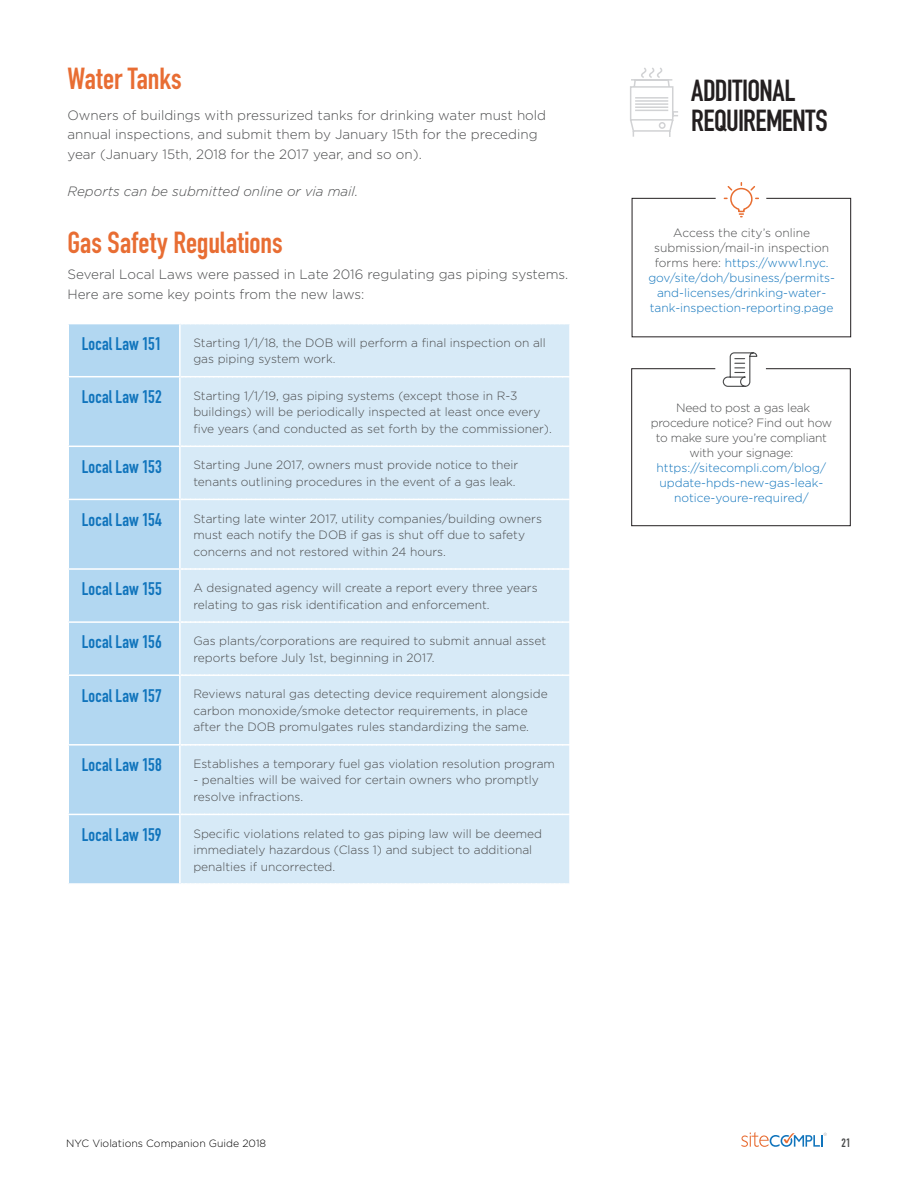
<style>
.page{position:relative;width:918px;height:1188px;background:#fff}
.page>*{position:absolute;margin:0;border:0;box-sizing:border-box;transform-origin:0 0}
.t1{font:700 30px "DIN Condensed";color:#e86d33}
.t2{font:700 30px/30px "DIN Condensed";letter-spacing:-.015em;color:#231f20}
.t3{font:700 18px "DIN Condensed";letter-spacing:.005em;color:#1074bc}
.t4{font:300 13.5px/19.5px "Gotham";color:#4b4c4d}
.t5{font:italic 300 13.5px "Gotham";color:#4b4c4d}
.t6{font:300 12px/16.5px "Gotham";color:#4b4c4d}
.t7{font:300 12px/15px "Gotham";color:#1074bc;text-align:center}
.t8{font:300 12px/15px "Gotham";letter-spacing:-.02em;color:#4b4c4d;text-align:center}
.t9{font:700 12px "DIN Condensed";color:#4b4c4d}
.t10{font:300 10.5px "Gotham";color:#000}
.s1{color:#4b4c4d}
</style>
<div class="page">
<svg style="left:741px;top:1132px;width:86px;height:15px"></svg>
<div style="left:69px;top:324px;width:110px;height:559px;background:#b2d7f1"></div>
<div style="left:181px;top:324px;width:388px;height:559px;background:#d7eaf7"></div>
<hr style="left:68px;top:376px;width:113px;height:1px;background:#fff">
<hr style="left:68px;top:446px;width:113px;height:1px;background:#fff">
<hr style="left:68px;top:499px;width:113px;height:1px;background:#fff">
<hr style="left:68px;top:568px;width:113px;height:2px;background:#fff">
<hr style="left:68px;top:621px;width:113px;height:2px;background:#fff">
<hr style="left:68px;top:674px;width:113px;height:2px;background:#fff">
<hr style="left:68px;top:744px;width:113px;height:2px;background:#fff">
<hr style="left:68px;top:814px;width:113px;height:1px;background:#fff">
<svg style="left:181px;top:376px;width:388px;height:1px"></svg>
<svg style="left:181px;top:446px;width:388px;height:1px"></svg>
<svg style="left:181px;top:499px;width:388px;height:1px"></svg>
<svg style="left:181px;top:568px;width:388px;height:2px"></svg>
<svg style="left:181px;top:621px;width:388px;height:2px"></svg>
<svg style="left:181px;top:674px;width:388px;height:2px"></svg>
<svg style="left:181px;top:744px;width:388px;height:2px"></svg>
<svg style="left:181px;top:814px;width:388px;height:1px"></svg>
<svg style="left:183px;top:883px;width:386px;height:1px"></svg>
<svg style="left:631px;top:352px;width:220px;height:174px"></svg>
<svg style="left:630px;top:67px;width:48px;height:70px"></svg>
<svg style="left:632px;top:182px;width:219px;height:155px"></svg>
<h1 class="t1" style="left:68px;top:58px;width:116px">Water Tanks</h1>
<p class="t4" style="left:68px;top:105px;width:480px">Owners of buildings with pressurized tanks for drinking water must hold annual inspections, and submit them by January 15th for the preceding year (January 15th, 2018 for the 2017 year, and so on).</p>
<p class="t5" style="left:68px;top:183px;width:292px">Reports can be submitted online or via mail.</p>
<h1 class="t1" style="left:68px;top:222px;width:217px">Gas Safety Regulations</h1>
<p class="t4" style="left:68px;top:264px;width:502px">Several Local Laws were passed in Late 2016 regulating gas piping systems.<br>Here are some key points from the new laws:</p>
<h2 class="t3" style="left:82px;top:332px;width:81px">Local Law 151</h2>
<p class="t6" style="left:193px;top:334px;width:354px">Starting 1/1/18, the DOB will perform a final inspection on all gas piping system work.</p>
<h2 class="t3" style="left:82px;top:385px;width:81px">Local Law 152</h2>
<p class="t6" style="left:193px;top:387px;width:360px">Starting 1/1/19, gas piping systems (except those in R-3 buildings) will be periodically inspected at least once every five years (and conducted as set forth by the commissioner).</p>
<h2 class="t3" style="left:82px;top:454px;width:81px">Local Law 153</h2>
<p class="t6" style="left:193px;top:457px;width:327px">Starting June 2017, owners must provide notice to their tenants outlining procedures in the event of a gas leak.</p>
<h2 class="t3" style="left:82px;top:507px;width:82px">Local Law 154</h2>
<p class="t6" style="left:193px;top:510px;width:350px">Starting late winter 2017, utility companies/building owners must each notify the DOB if gas is shut off due to safety concerns and not restored within 24 hours.</p>
<h2 class="t3" style="left:82px;top:577px;width:81px">Local Law 155</h2>
<p class="t6" style="left:193px;top:579px;width:346px">A designated agency will create a report every three years relating to gas risk identification and enforcement.</p>
<h2 class="t3" style="left:82px;top:630px;width:81px">Local Law 156</h2>
<p class="t6" style="left:193px;top:632px;width:355px">Gas plants/corporations are required to submit annual asset reports before July 1st, beginning in 2017.</p>
<h2 class="t3" style="left:82px;top:683px;width:81px">Local Law 157</h2>
<p class="t6" style="left:193px;top:685px;width:356px">Reviews natural gas detecting device requirement alongside carbon monoxide/smoke detector requirements, in place after the DOB promulgates rules standardizing the same.</p>
<h2 class="t3" style="left:82px;top:753px;width:81px">Local Law 158</h2>
<p class="t6" style="left:193px;top:755px;width:363px">Establishes a temporary fuel gas violation resolution program</p>
<p class="t6" style="left:193px;top:772px;width:347px">- penalties will be waived for certain owners who promptly resolve infractions.</p>
<h2 class="t3" style="left:82px;top:822px;width:81px">Local Law 159</h2>
<p class="t6" style="left:193px;top:825px;width:350px">Specific violations related to gas piping law will be deemed immediately hazardous (Class 1) and subject to additional penalties if uncorrected.</p>
<h1 class="t2" style="left:691px;top:75px;width:138px">ADDITIONAL<br>REQUIREMENTS</h1>
<p class="t7" style="left:648px;top:225px;width:188px"><span class="s1">Access the city’s online submission/mail-in inspection forms here:</span> https://www1.nyc. gov/site/doh/business/permits&shy;and-licenses/drinking-water&shy;tank-inspection-reporting.page</p>
<p class="t8" style="left:651px;top:400px;width:183px">Need to post a gas leak procedure notice? Find out how to make sure you’re compliant with your signage:</p>
<p class="t7" style="left:657px;top:460px;width:171px">https://sitecompli.com/blog/ update-hpds-new-gas-leak&shy;notice-youre-required/</p>
<p class="t10" style="left:66px;top:1137px;width:201px">NYC Violations Companion Guide 2018</p>
<p class="t9" style="left:842px;top:1134px;width:10px">21</p>
</div>
